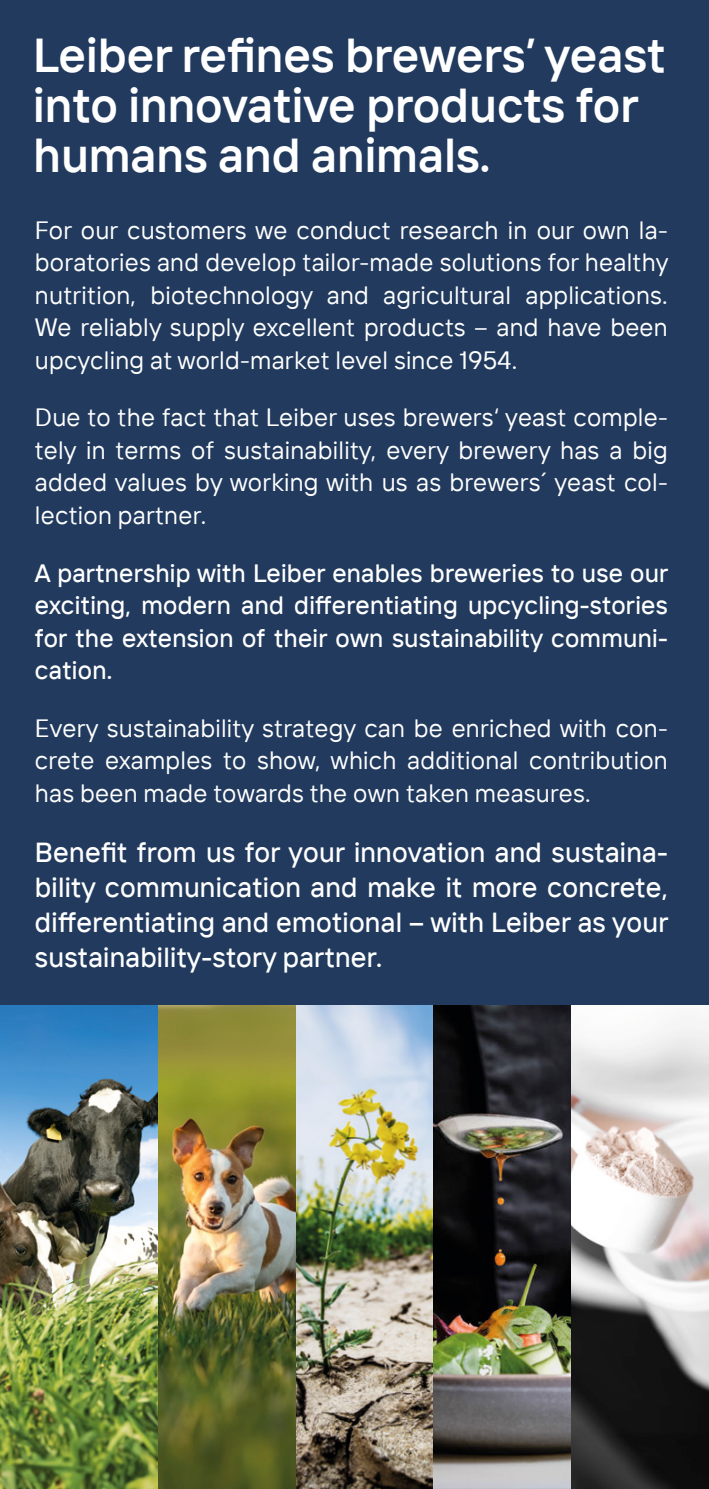
<style>
.page{position:relative;width:709px;height:1489px;background:#fff}
.page>*{position:absolute;margin:0;border:0;box-sizing:border-box;transform-origin:0 0}
.t1{font:600 47.5px/50px "TT Interphases";color:#fff}
.t2{font:500 27.5px/35px "TT Interphases";letter-spacing:.01em;color:#fff;text-align:justify}
.t3{font:25px/32.5px "TT Interphases";letter-spacing:.01em;color:#fff;text-align:justify}
.t4{font:500 25px/32.5px "TT Interphases";letter-spacing:.01em;color:#fff;text-align:justify}
</style>
<div class="page">
<div style="left:0;top:0;width:709px;height:1488px;background:#213a5e"></div>
<img style="left:0;top:1005px;width:708px;height:483px">
<h1 class="t1" style="left:33px;top:29px;width:634px">Leiber refines brewers’ yeast into innovative products for humans and animals.</h1>
<p class="t3" style="left:35px;top:216px;width:635px">For our customers we conduct research in our own la&shy;boratories and develop tailor-made solutions for healthy nutrition, biotechnology and agricultural applications.<br>We reliably supply excellent products – and have been upcycling at world-market level since 1954.</p>
<p class="t3" style="left:35px;top:403px;width:634px">Due to the fact that Leiber uses brewers‘ yeast comple&shy;tely in terms of sustainability, every brewery has a big added values by working with us as brewers´ yeast col&shy;lection partner.</p>
<p class="t4" style="left:35px;top:558px;width:635px">A partnership with Leiber enables breweries to use our exciting, modern and differentiating upcycling-stories for the extension of their own sustainability communi&shy;cation.</p>
<p class="t3" style="left:35px;top:713px;width:634px">Every sustainability strategy can be enriched with con&shy;crete examples to show, which additional contribution has been made towards the own taken measures.</p>
<p class="t2" style="left:35px;top:834px;width:635px">Benefit from us for your innovation and sustaina&shy;bility communication and make it more concrete, differentiating and emotional – with Leiber as your sustainability-story partner.</p>
</div>
